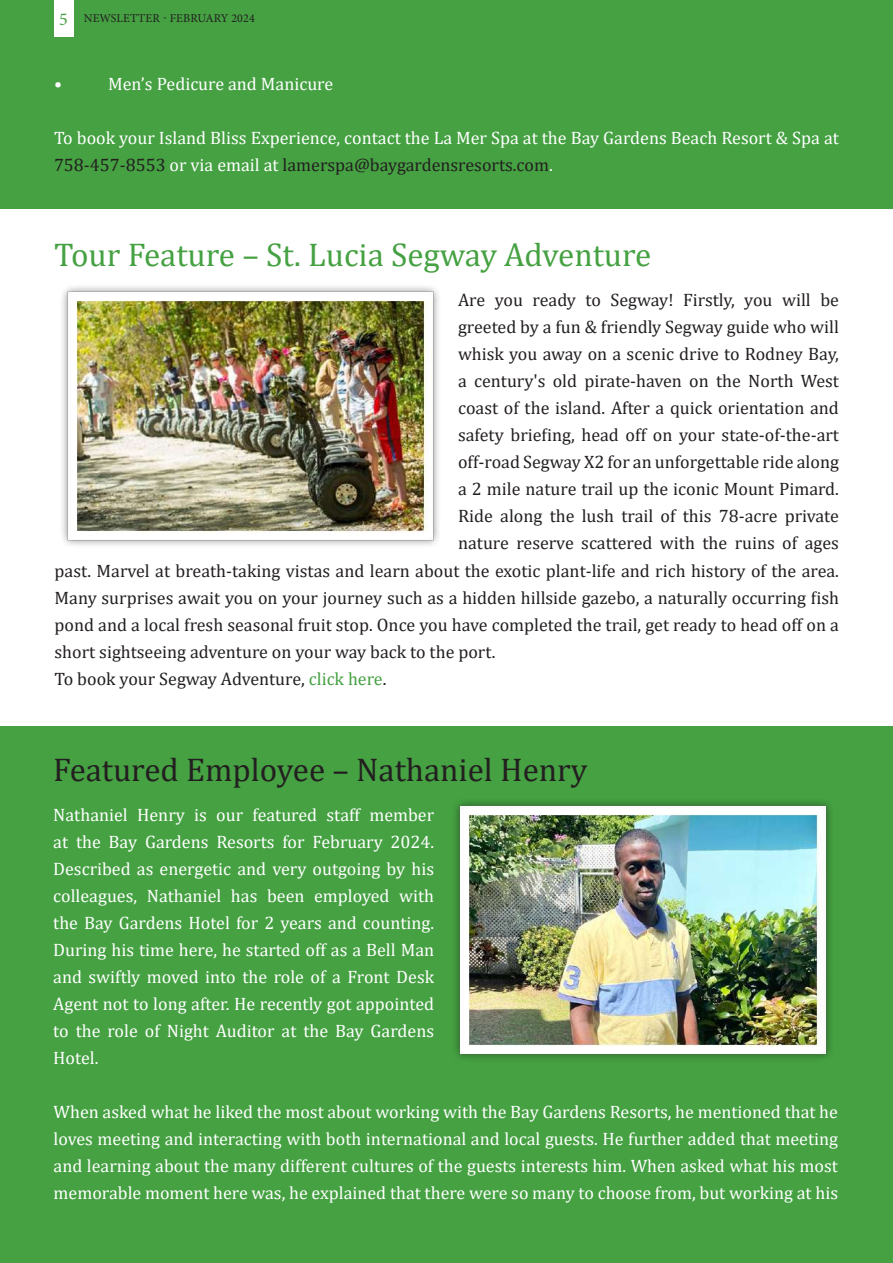
<style>
.page{position:relative;width:893px;height:1263px;background:#fff}
.page>*{position:absolute;margin:0;border:0;box-sizing:border-box;transform-origin:0 0}
.t1{font:33px "Cambria";color:#45a142}
.t2{font:33px "Cambria";color:#231f20}
.t3{font:18px/27px "Cambria";color:#fff;text-align:justify}
.t4{font:18px/27px "Cambria";color:#231f20;text-align:justify}
.t5{font:12px "Minion Pro";letter-spacing:.01em;color:#231f20}
.s1{font-size:18px;color:#45a142}
.s2{color:#231f20}
.s3{color:#45a142}
</style>
<div class="page">
<div style="left:0;top:0;width:893px;height:209px;background:#45a142"></div>
<div style="left:54px;top:0;width:19px;height:36px;background:#fff"></div>
<img style="left:62px;top:286px;width:377px;height:260px">
<div style="left:0;top:726px;width:893px;height:537px;background:#45a142"></div>
<img style="left:455px;top:801px;width:376px;height:258px">
<p class="t5" style="left:59px;top:11px;width:197px"><span class="s1">5</span> NEWSLETTER - FEBRUARY 2024</p>
<p class="t3" style="left:54px;top:70px;width:9px">•</p>
<p class="t3" style="left:108px;top:70px;width:227px">Men’s Pedicure and Manicure</p>
<p class="t3" style="left:54px;top:124px;width:786px">To book your Island Bliss Experience, contact the La Mer Spa at the Bay Gardens Beach Resort &amp; Spa at<br><span class="s2">758-457-8553</span> or via email at <span class="s2">lamerspa@baygardensresorts.com</span>.</p>
<h1 class="t1" style="left:54px;top:235px;width:599px">Tour Feature – St. Lucia Segway Adventure</h1>
<p class="t4" style="left:458px;top:286px;width:382px">Are you ready to Segway! Firstly, you will be greeted by a fun &amp; friendly Segway guide who will whisk you away on a scenic drive to Rodney Bay, a century's old pirate-haven on the North West coast of the island. After a quick orientation and safety briefing, head off on your state-of-the-art off-road Segway X2 for an unforgettable ride along a 2 mile nature trail up the iconic Mount Pimard.<br>Ride along the lush trail of this 78-acre private nature reserve scattered with the ruins of ages</p>
<p class="t4" style="left:55px;top:557px;width:786px;text-align:left">past. Marvel at breath-taking vistas and learn about the exotic plant-life and rich history of the area.<br>Many surprises await you on your journey such as a hidden hillside gazebo, a naturally occurring fish pond and a local fresh seasonal fruit stop. Once you have completed the trail, get ready to head off on a short sightseeing adventure on your way back to the port.<br>To book your Segway Adventure, <span class="s3">click here</span>.</p>
<h1 class="t2" style="left:53px;top:750px;width:536px">Featured Employee – Nathaniel Henry</h1>
<p class="t3" style="left:53px;top:801px;width:382px">Nathaniel Henry is our featured staff member at the Bay Gardens Resorts for February 2024.<br>Described as energetic and very outgoing by his colleagues, Nathaniel has been employed with the Bay Gardens Hotel for 2 years and counting.<br>During his time here, he started off as a Bell Man and swiftly moved into the role of a Front Desk Agent not to long after. He recently got appointed to the role of Night Auditor at the Bay Gardens Hotel.</p>
<p class="t3" style="left:54px;top:1098px;width:786px">When asked what he liked the most about working with the Bay Gardens Resorts, he mentioned that he loves meeting and interacting with both international and local guests. He further added that meeting and learning about the many different cultures of the guests interests him. When asked what his most memorable moment here was, he explained that there were so many to choose from, but working at his</p>
</div>
